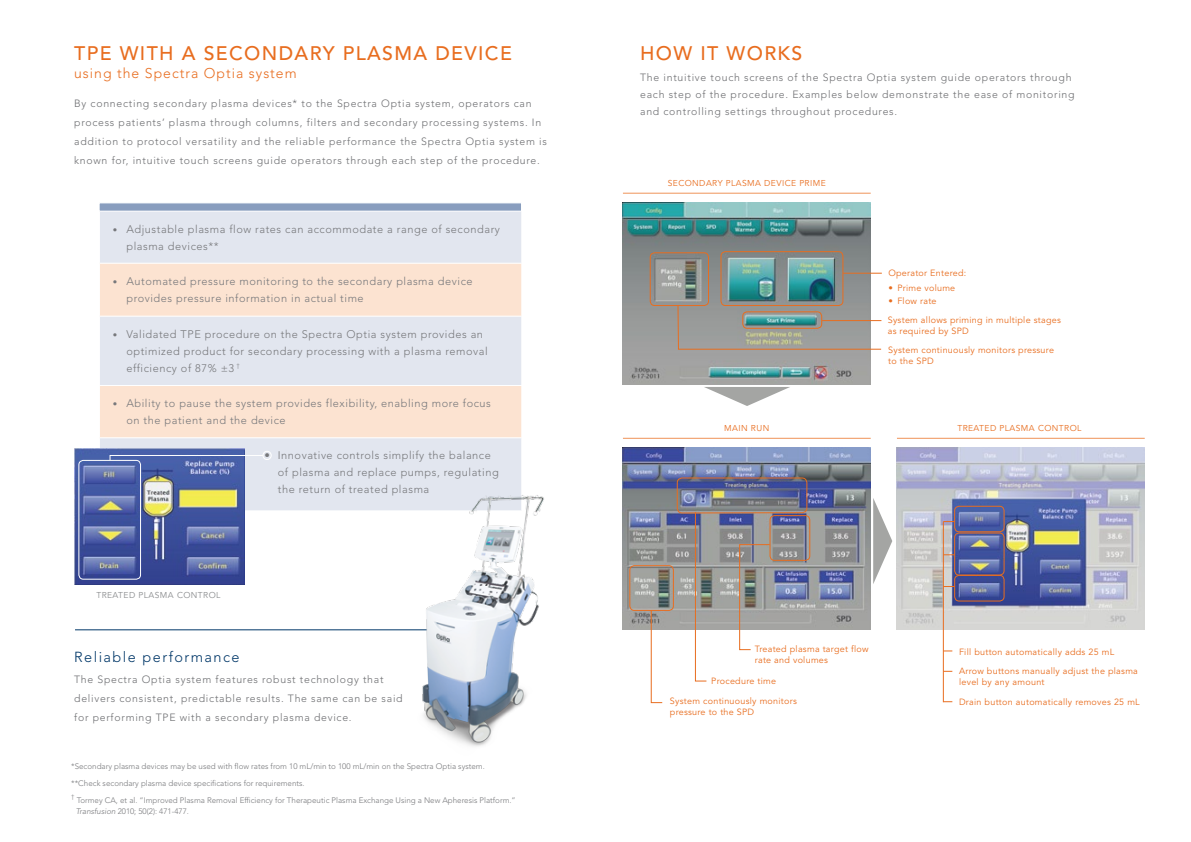
<style>
.page{position:relative;width:1191px;height:842px;background:#fff}
.page>*{position:absolute;margin:0;border:0;box-sizing:border-box;transform-origin:0 0}
.t1{font:500 19.5px "Avenir LT Std";letter-spacing:.07em;color:#e86d1f}
.t2{font:300 14.5px "Avenir LT Std";letter-spacing:.1em;color:#003768}
.t3{font:300 14px "Avenir LT Std";letter-spacing:.07em;color:#e86d1f}
.t4{font:300 11px/17px "Avenir LT Std";letter-spacing:.05em;color:#77787b}
.t5{font:300 10.5px/19px "Avenir LT Std";letter-spacing:.07em;color:#6d6e71}
.t6{font:9px/11px "Avenir LT Std";letter-spacing:.03em;color:#e86d1f}
.t7{font:8.5px "Avenir LT Std";letter-spacing:.05em;color:#e86d1f}
.t8{font:8.5px "Avenir LT Std";letter-spacing:.05em;color:#8a8c8e}
.t9{font:300 8px/17px "Avenir LT Std";color:#77787b}
.t10{font:300 6.4px "Avenir LT Std";color:#77787b}
.s1{font-size:9px}
.s2{font-style:italic}
</style>
<div class="page">
<div style="left:100px;top:212px;width:421px;height:298px;background:#e2e6ef"></div>
<svg style="left:100px;top:264px;width:421px;height:173px;background:#f1e4dd"></svg>
<hr style="left:99px;top:263px;width:423px;height:1px;background:#fff">
<hr style="left:99px;top:316px;width:423px;height:1px;background:#fff">
<hr style="left:99px;top:385px;width:423px;height:1px;background:#fff">
<hr style="left:99px;top:437px;width:423px;height:1px;background:#fff">
<img style="left:74px;top:449px;width:171px;height:136px">
<img style="left:897px;top:447px;width:247px;height:182px">
<img style="left:623px;top:447px;width:247px;height:182px">
<img style="left:623px;top:202px;width:247px;height:182px">
<hr style="left:75px;top:630px;width:418px;height:1px;background:#003768">
<div style="left:720px;top:251px;width:123px;height:55px;border:1px solid #e86d1f;border-radius:4px"></div>
<hr style="left:843px;top:273px;width:39px;height:1px;background:#e86d1f">
<div style="left:649px;top:252px;width:60px;height:54px;border:1px solid #e86d1f;border-radius:4px"></div>
<svg style="left:677px;top:305px;width:205px;height:45px;background:#9f9e96"></svg>
<svg style="left:704px;top:387px;width:86px;height:19px"></svg>
<hr style="left:623px;top:193px;width:247px;height:1px;background:#ef9358">
<svg style="left:650px;top:611px;width:13px;height:93px"></svg>
<div style="left:629px;top:565px;width:45px;height:46px;border:1px solid #e86d1f;border-radius:4px"></div>
<div style="left:677px;top:477px;width:130px;height:36px;border:1px solid #e86d1f;border-radius:5px"></div>
<hr style="left:623px;top:438px;width:247px;height:1px;background:#ef9358">
<svg style="left:694px;top:511px;width:13px;height:171px"></svg>
<div style="left:954px;top:506px;width:50px;height:26px;border:1px solid #e86d1f;border-radius:4px"></div>
<hr style="left:897px;top:438px;width:247px;height:1px;background:#ef9358">
<div style="left:954px;top:532px;width:50px;height:44px;border:1px solid #e86d1f;border-radius:4px"></div>
<div style="left:954px;top:575px;width:50px;height:26px;border:1px solid #e86d1f;border-radius:4px"></div>
<hr style="left:942px;top:522px;width:2px;height:180px;background:#e86d1f">
<svg style="left:99px;top:203px;width:422px;height:9px;background:#9daec9"></svg>
<div style="left:78px;top:460px;width:63px;height:120px;border:1px solid #fff;border-radius:4px"></div>
<svg style="left:109px;top:455px;width:155px;height:6px"></svg>
<img style="left:410px;top:477px;width:134px;height:270px">
<svg style="left:873px;top:498px;width:19px;height:86px"></svg>
<div style="left:262px;top:451px;width:9px;height:9px;border:1px solid #fff;border-radius:50%"></div>
<svg style="left:738px;top:544px;width:33px;height:107px"></svg>
<div style="left:769px;top:515px;width:41px;height:46px;border:1px solid #e86d1f;border-radius:4px"></div>
<h1 class="t1" style="left:74px;top:42px;width:145px">TPE WITH A SECO</h1>
<h1 class="t1" style="left:262px;top:42px;width:237px">NDARY PLASMA DEVICE</h1>
<h3 class="t3" style="left:74px;top:65px;width:224px">using the Spectra Optia system</h3>
<p class="t5" style="left:74px;top:94px;width:474px">By connecting secondary plasma devices* to the Spectra Optia system, operators can process patients’ plasma through columns, filters and secondary processing systems. In addition to protocol versatility and the reliable performance the Spectra Optia system is known for, intuitive touch screens guide operators through each step of the procedure.</p>
<p class="t4" style="left:126px;top:220px;width:375px;text-indent:-13px"><span class="s1">•</span> Adjustable plasma flow rates can accommodate a range of secondary plasma devices**</p>
<p class="t4" style="left:126px;top:273px;width:348px;text-indent:-13px"><span class="s1">•</span> Automated pressure monitoring to the secondary plasma device provides pressure information in actual time</p>
<p class="t4" style="left:126px;top:326px;width:363px;text-indent:-13px"><span class="s1">•</span> Validated TPE procedure on the Spectra Optia system provides an optimized product for secondary processing with a plasma removal efficiency of 87% ±3 <sup>†</sup></p>
<p class="t4" style="left:126px;top:395px;width:366px;text-indent:-13px"><span class="s1">•</span> Ability to pause the system provides flexibility, enabling more focus on the patient and the device</p>
<p class="t8" style="left:96px;top:590px;width:7px">TRE</p>
<p class="t8" style="left:113px;top:590px;width:109px">ATED PLASMA CONTROL</p>
<p class="t4" style="left:278px;top:447px;width:222px;text-indent:-13px">• Innovative controls simplify the balance of plasma and replace pumps, regulating the return of treated plasma</p>
<h2 class="t2" style="left:74px;top:648px;width:167px">Reliable performance</h2>
<p class="t5" style="left:74px;top:669px;width:330px">The Spectra Optia system features robust technology that delivers consistent, predictable results. The same can be said for performing TPE with a secondary plasma device.</p>
<p class="t9" style="left:71px;top:758px;width:415px">*Secondary plasma devices may be used with flow rates from 10 mL/min to 100 mL/min on the Spectra Optia system. **Check secondary plasma device specifications for requirements.</p>
<p class="t10" style="left:71px;top:793px;width:5px">†</p>
<p class="t9" style="left:76px;top:795px;width:441px;line-height:11px">Tormey CA, et al. “Improved Plasma Removal Efficiency for Therapeutic Plasma Exchange Using a New Apheresis Platform.”<br><span class="s2">Transfusion</span> 2010; 50(2): 471-477.</p>
<h1 class="t1" style="left:640px;top:42px;width:164px">H OW IT WORKS</h1>
<p class="t5" style="left:640px;top:69px;width:436px;line-height:17px">The intuitive touch screens of the Spectra Optia system guide operators through each step of the procedure. Examples below demonstrate the ease of monitoring and controlling settings throughout procedures.</p>
<p class="t7" style="left:667px;top:178px;width:138px">SECONDARY PLASMA DEVICE PRIME</p>
<p class="t7" style="left:724px;top:423px;width:47px">MAIN RUN</p>
<p class="t6" style="left:888px;top:268px;width:79px">Operator Entered:</p>
<p class="t6" style="left:888px;top:283px;width:68px">• Prime volume</p>
<p class="t6" style="left:887px;top:292px;width:175px;line-height:18.3px">• Flow rate<br>System allows priming in multiple stages</p>
<p class="t6" style="left:887px;top:321px;width:168px;line-height:18.9px">as required by SPD<br>System continuously monitors pressure</p>
<p class="t6" style="left:888px;top:355px;width:47px">to the SPD</p>
<p class="t7" style="left:957px;top:423px;width:7px">TRE</p>
<p class="t7" style="left:973px;top:423px;width:109px">ATED PLASMA CONTROL</p>
<p class="t6" style="left:755px;top:644px;width:115px">Treated plasma target flow rate and volumes</p>
<p class="t6" style="left:959px;top:642px;width:180px;line-height:19.5px">Fill button automatically adds 25 mL<br>Arrow buttons manually adjust the plasma</p>
<p class="t6" style="left:959px;top:672px;width:182px;line-height:19.5px">level by any amount<br>Drain button automatically removes 25 mL</p>
<p class="t6" style="left:711px;top:675px;width:66px">Procedure time</p>
<p class="t6" style="left:670px;top:696px;width:128px">System continuously monitors pressure to the SPD</p>
</div>
